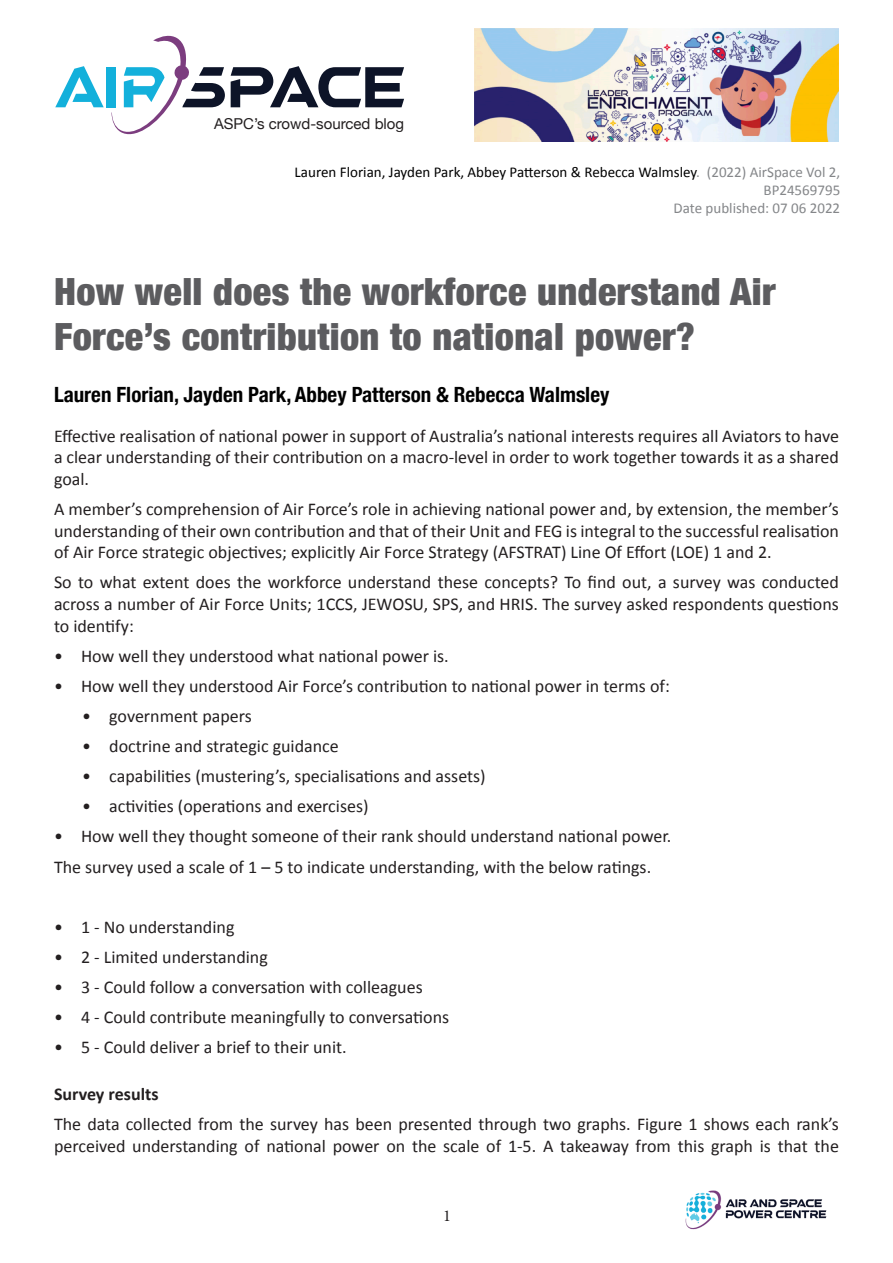
<style>
.page{position:relative;width:893px;height:1263px;background:#fff}
.page>*{position:absolute;margin:0;border:0;box-sizing:border-box;transform-origin:0 0}
.t1{font:900 condensed 37.5px/45px "Helvetica Neue";letter-spacing:.01em;color:#5c5c5f}
.Author{font:700 condensed 21px "Helvetica Neue";color:#000}
.Paragraph{font:18px/21.6px "Calibri";color:#231f20;text-align:justify}
.Major_Heading{font:700 18px "Calibri";color:#231f20}
.t2{font:16.5px "Minion Pro";color:#231f20}
.t3{font:15px/18px "Calibri";color:#000;text-align:right}
.t4{font:15px "Helvetica Neue";color:#231f20}
.t5{font:15px "Calibri";color:#848689}
.s1{color:#848689}
</style>
<div class="page">
<img style="left:475px;top:28px;width:364px;height:114px">
<img style="left:685px;top:1190px;width:142px;height:40px">
<svg style="left:55px;top:66px;width:49px;height:41px"></svg>
<div style="left:107px;top:67px;width:9px;height:40px;background:#13b0db"></div>
<svg style="left:231px;top:66px;width:173px;height:41px"></svg>
<svg style="left:111px;top:36px;width:114px;height:98px"></svg>
<p class="t4" style="left:214px;top:113px;width:192px">ASPC’s crowd-sourced blog</p>
<p class="t3" style="left:295px;top:162px;width:547px">Lauren Florian, Jayden Park, Abbey Patterson &amp; Rebecca Walmsley<span class="s1">. (2022) AirSpace Vol 2,<br>BP24569795</span></p>
<p class="t5" style="left:674px;top:199px;width:168px">Date published: 07 06 2022</p>
<p class="t1" style="left:54px;top:267px;width:723px">How well does the workforce understand Air<br>Force’s contribution to national power?</p>
<p class="Author" style="left:54px;top:377px;width:557px">Lauren Florian, Jayden Park, Abbey Patterson &amp; Rebecca Walmsley</p>
<p class="Paragraph" style="left:54px;top:424px;width:786px">Effective realisation of national power in support of Australia’s national interests requires all Aviators to have a clear understanding of their contribution on a macro-level in order to work together towards it as a shared goal.</p>
<p class="Paragraph" style="left:54px;top:497px;width:786px">A member’s comprehension of Air Force’s role in achieving national power and, by extension, the member’s understanding of their own contribution and that of their Unit and FEG is integral to the successful realisation of Air Force strategic objectives; explicitly Air Force Strategy (AFSTRAT) Line Of Effort (LOE) 1 and 2.</p>
<p class="Paragraph" style="left:54px;top:571px;width:786px">So to what extent does the workforce understand these concepts? To find out, a survey was conducted across a number of Air Force Units; 1CCS, JEWOSU, SPS, and HRIS. The survey asked respondents questions to identify:</p>
<p class="Paragraph" style="left:54px;top:644px;width:396px">• How well they understood what national power is.</p>
<p class="Paragraph" style="left:54px;top:674px;width:617px">• How well they understood Air Force’s contribution to national power in terms of:</p>
<p class="Paragraph" style="left:82px;top:704px;width:171px">• government papers</p>
<p class="Paragraph" style="left:82px;top:734px;width:258px">• doctrine and strategic guidance</p>
<p class="Paragraph" style="left:82px;top:765px;width:405px">• capabilities (mustering’s, specialisations and assets)</p>
<p class="Paragraph" style="left:82px;top:795px;width:288px">• activities (operations and exercises)</p>
<p class="Paragraph" style="left:54px;top:825px;width:619px">• How well they thought someone of their rank should understand national power.</p>
<p class="Paragraph" style="left:54px;top:855px;width:599px">The survey used a scale of 1 – 5 to indicate understanding, with the below ratings.</p>
<p class="Paragraph" style="left:54px;top:915px;width:182px">• 1 - No understanding</p>
<p class="Paragraph" style="left:54px;top:945px;width:215px">• 2 - Limited understanding</p>
<p class="Paragraph" style="left:54px;top:975px;width:370px">• 3 - Could follow a conversation with colleagues</p>
<p class="Paragraph" style="left:54px;top:1005px;width:397px">• 4 - Could contribute meaningfully to conversations</p>
<p class="Paragraph" style="left:54px;top:1035px;width:294px">• 5 - Could deliver a brief to their unit.</p>
<p class="Major_Heading" style="left:54px;top:1083px;width:106px">Survey results</p>
<p class="Paragraph" style="left:54px;top:1113px;width:786px">The data collected from the survey has been presented through two graphs. Figure 1 shows each rank’s perceived understanding of national power on the scale of 1-5. A takeaway from this graph is that the</p>
<p class="t2" style="left:443px;top:1205px;width:9px">1</p>
</div>
